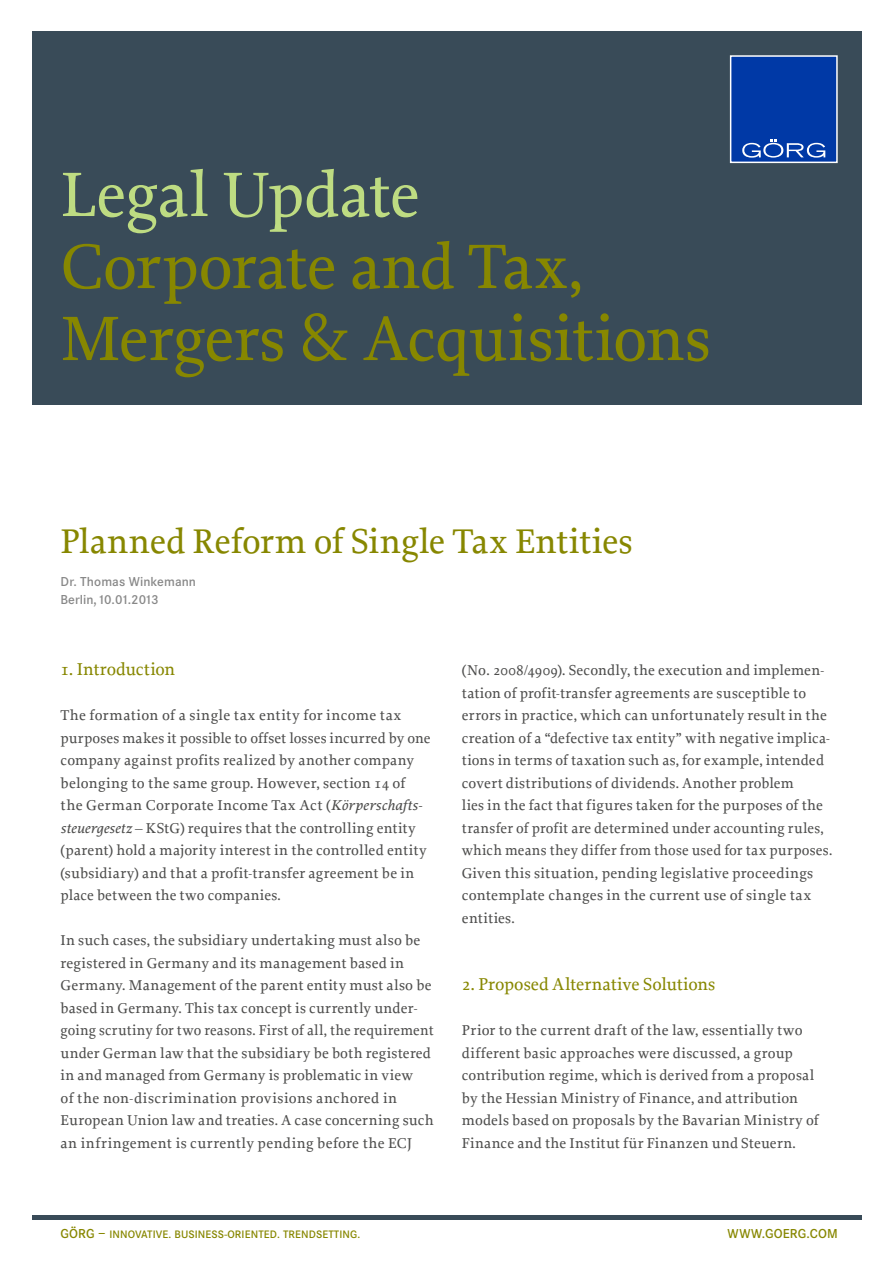
<style>
.page{position:relative;width:893px;height:1263px;background:#fff}
.page>*{position:absolute;margin:0;border:0;box-sizing:border-box;transform-origin:0 0}
.t1{font:500 66px/72px "Proforma";letter-spacing:-.01em;color:#878700}
.t2{font:500 66px "Proforma";letter-spacing:-.01em;color:#bedc82}
.t3{font:500 36px "Proforma";letter-spacing:-.005em;color:#878700}
.t4{font:500 18px "Proforma";letter-spacing:-.005em;color:#878700}
.t5{font:500 15px/22.5px "Proforma";letter-spacing:.015em;color:#4d4d4c}
.t6{font:600 13.5px/18px "Corporate S";letter-spacing:.005em;color:#888}
.t7{font:600 13.5px "Corporate S";letter-spacing:.01em;color:#878700}
.t8{font:600 11.25px "Corporate S";letter-spacing:.01em;color:#878700}
.s1{font-style:italic}
.s2{font-size:13.5px}
</style>
<div class="page">
<div style="left:32px;top:1215px;width:829px;height:5px;background:#394b58"></div>
<div style="left:32px;top:32px;width:829px;height:373px;background:#394b58"></div>
<div style="left:731px;top:56px;width:106px;height:106px;background:#0039a6"></div>
<div style="left:730px;top:55px;width:108px;height:108px;border:2px solid #fff"></div>
<svg style="left:742px;top:140px;width:83px;height:18px"></svg>
<h1 class="t2" style="left:61px;top:154px;width:361px">Legal Update</h1>
<h1 class="t1" style="left:61px;top:230px;width:652px">Corporate and Tax,<br>Mergers &amp; Acquisitions</h1>
<h2 class="t3" style="left:61px;top:519px;width:574px">Planned Reform of Single Tax Entities</h2>
<p class="t6" style="left:61px;top:572px;width:137px">Dr. Thomas Winkemann<br>Berlin, 10.01.2013</p>
<p class="t4" style="left:61px;top:658px;width:116px">1. Introduction</p>
<p class="t5" style="left:61px;top:704px;width:372px">The formation of a single tax entity for income tax purposes makes it possible to offset losses incurred by one company against profits realized by another company belonging to the same group. However, section 14 of the German Corporate Income Tax Act (<span class="s1">Körperschafts&shy;steuergesetz</span> – KStG) requires that the controlling entity (parent) hold a majority interest in the controlled entity (subsidiary) and that a profit-transfer agreement be in place between the two companies.</p>
<p class="t5" style="left:61px;top:929px;width:375px">In such cases, the subsidiary undertaking must also be registered in Germany and its management based in Germany. Management of the parent entity must also be based in Germany. This tax concept is currently under&shy;going scrutiny for two reasons. First of all, the requirement under German law that the subsidiary be both registered in and managed from Germany is problematic in view<br>of the non-discrimination provisions anchored in European Union law and treaties. A case concerning such an infringement is currently pending before the ECJ</p>
<p class="t5" style="left:462px;top:659px;width:372px">(No. 2008/4909). Secondly, the execution and implemen&shy;tation of profit-transfer agreements are susceptible to errors in practice, which can unfortunately result in the creation of a “defective tax entity” with negative implica&shy;tions in terms of taxation such as, for example, intended covert distributions of dividends. Another problem<br>lies in the fact that figures taken for the purposes of the transfer of profit are determined under accounting rules, which means they differ from those used for tax purposes.<br>Given this situation, pending legislative proceedings contemplate changes in the current use of single tax entities.</p>
<p class="t4" style="left:462px;top:973px;width:255px">2. Proposed Alternative Solutions</p>
<p class="t5" style="left:462px;top:1019px;width:358px">Prior to the current draft of the law, essentially two different basic approaches were discussed, a group contribution regime, which is derived from a proposal by the Hessian Ministry of Finance, and attribution models based on proposals by the Bavarian Ministry of Finance and the Institut für Finanzen und Steuern.</p>
<p class="t8" style="left:61px;top:1227px;width:301px"><span class="s2">GÖRG –</span> INNOVATIVE. BUSINESS-ORIENTED. TRENDSETTING.</p>
<p class="t7" style="left:728px;top:1225px;width:13px">www</p>
<p class="t7" style="left:762px;top:1225px;width:75px">.goerg.com</p>
</div>
